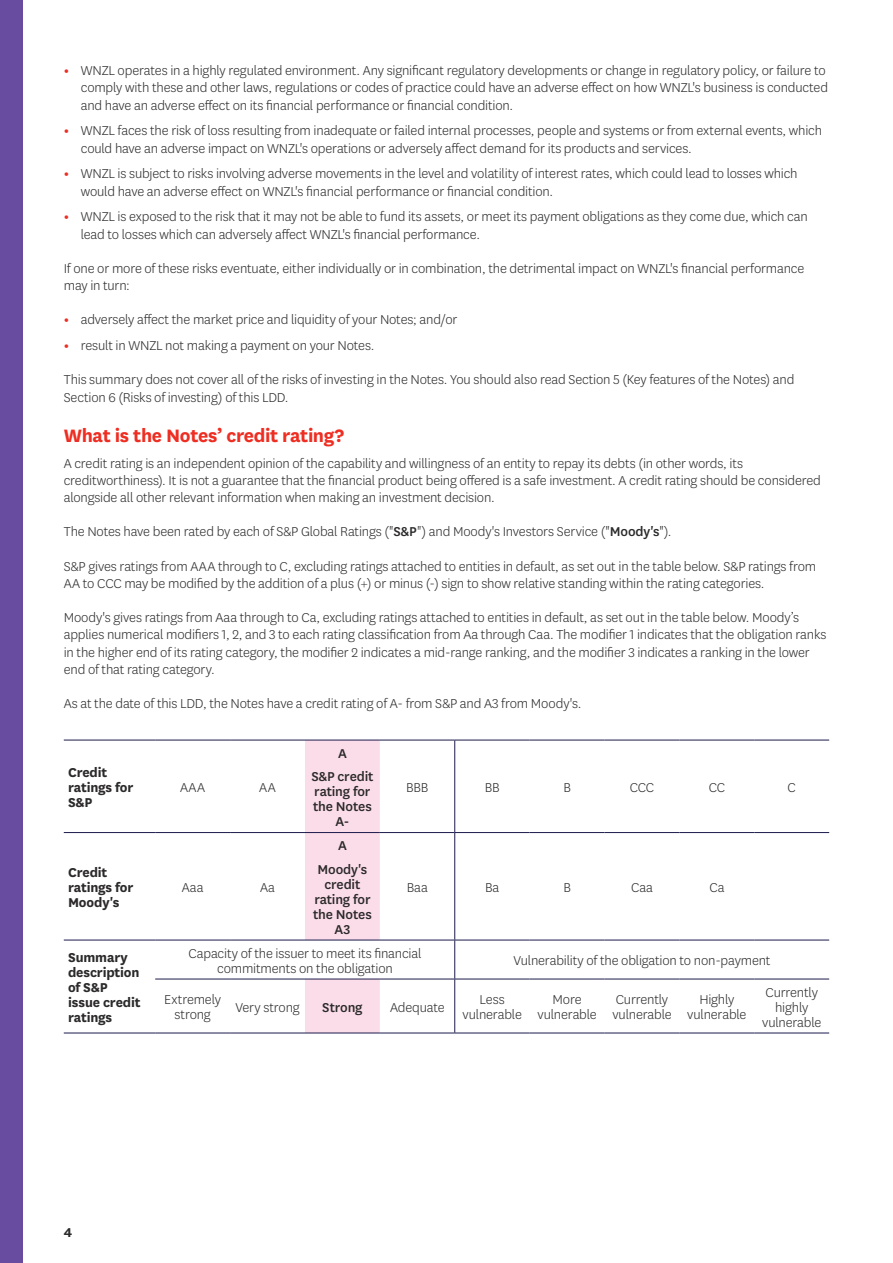
<style>
.page{position:relative;width:893px;height:1263px;background:#fff}
.page>*{position:absolute;margin:0;border:0;box-sizing:border-box;transform-origin:0 0}
.t1{font:700 21px "National LF";letter-spacing:-.02em;color:#ee2e22}
.t2{font:300 15px/17.2px "National LF";letter-spacing:-.01em;color:#2b292a}
.t3{font:700 15px/15px "National LF";letter-spacing:-.01em;color:#2b292a}
.t4{font:500 15px/15px "National LF";letter-spacing:-.01em;color:#2b292a;text-align:center}
.s1{font-weight:700;color:#ee2e22}
.s2{font-weight:500}
</style>
<div class="page">
<div style="left:0;top:0;width:22px;height:1263px;background:#674c9f"></div>
<svg style="left:305px;top:741px;width:75px;height:292px;background:#fae0eb"></svg>
<hr style="left:64px;top:740px;width:91px;height:1px;background:#1c1b4c">
<hr style="left:155px;top:740px;width:75px;height:1px;background:#1c1b4c">
<hr style="left:230px;top:740px;width:75px;height:1px;background:#1c1b4c">
<hr style="left:305px;top:740px;width:75px;height:1px;background:#1c1b4c">
<hr style="left:380px;top:740px;width:75px;height:1px;background:#1c1b4c">
<hr style="left:455px;top:740px;width:75px;height:1px;background:#1c1b4c">
<hr style="left:530px;top:740px;width:74px;height:1px;background:#1c1b4c">
<hr style="left:604px;top:740px;width:75px;height:1px;background:#1c1b4c">
<hr style="left:679px;top:740px;width:75px;height:1px;background:#1c1b4c">
<hr style="left:754px;top:740px;width:75px;height:1px;background:#1c1b4c">
<hr style="left:64px;top:832px;width:91px;height:1px;background:#1c1b4c">
<hr style="left:155px;top:832px;width:75px;height:1px;background:#1c1b4c">
<hr style="left:230px;top:832px;width:75px;height:1px;background:#1c1b4c">
<hr style="left:305px;top:832px;width:75px;height:1px;background:#1c1b4c">
<hr style="left:380px;top:832px;width:75px;height:1px;background:#1c1b4c">
<hr style="left:455px;top:832px;width:75px;height:1px;background:#1c1b4c">
<hr style="left:530px;top:832px;width:74px;height:1px;background:#1c1b4c">
<hr style="left:604px;top:832px;width:75px;height:1px;background:#1c1b4c">
<hr style="left:679px;top:832px;width:75px;height:1px;background:#1c1b4c">
<hr style="left:754px;top:832px;width:75px;height:1px;background:#1c1b4c">
<hr style="left:64px;top:940px;width:91px;height:1px;background:#1c1b4c">
<hr style="left:155px;top:940px;width:75px;height:1px;background:#1c1b4c">
<hr style="left:230px;top:940px;width:75px;height:1px;background:#1c1b4c">
<hr style="left:305px;top:940px;width:75px;height:1px;background:#1c1b4c">
<hr style="left:380px;top:940px;width:75px;height:1px;background:#1c1b4c">
<hr style="left:455px;top:940px;width:75px;height:1px;background:#1c1b4c">
<hr style="left:530px;top:940px;width:74px;height:1px;background:#1c1b4c">
<hr style="left:604px;top:940px;width:75px;height:1px;background:#1c1b4c">
<hr style="left:679px;top:940px;width:75px;height:1px;background:#1c1b4c">
<hr style="left:754px;top:940px;width:75px;height:1px;background:#1c1b4c">
<hr style="left:155px;top:979px;width:75px;height:1px;background:#1c1b4c">
<hr style="left:230px;top:979px;width:75px;height:1px;background:#1c1b4c">
<hr style="left:305px;top:979px;width:75px;height:1px;background:#1c1b4c">
<hr style="left:380px;top:979px;width:75px;height:1px;background:#1c1b4c">
<hr style="left:455px;top:979px;width:75px;height:1px;background:#1c1b4c">
<hr style="left:530px;top:979px;width:74px;height:1px;background:#1c1b4c">
<hr style="left:604px;top:979px;width:75px;height:1px;background:#1c1b4c">
<hr style="left:679px;top:979px;width:75px;height:1px;background:#1c1b4c">
<hr style="left:754px;top:979px;width:75px;height:1px;background:#1c1b4c">
<hr style="left:64px;top:1033px;width:91px;height:1px;background:#1c1b4c">
<hr style="left:155px;top:1033px;width:75px;height:1px;background:#1c1b4c">
<hr style="left:230px;top:1033px;width:75px;height:1px;background:#1c1b4c">
<hr style="left:305px;top:1033px;width:75px;height:1px;background:#1c1b4c">
<hr style="left:380px;top:1033px;width:75px;height:1px;background:#1c1b4c">
<hr style="left:455px;top:1033px;width:75px;height:1px;background:#1c1b4c">
<hr style="left:530px;top:1033px;width:74px;height:1px;background:#1c1b4c">
<hr style="left:604px;top:1033px;width:75px;height:1px;background:#1c1b4c">
<hr style="left:679px;top:1033px;width:75px;height:1px;background:#1c1b4c">
<hr style="left:754px;top:1033px;width:75px;height:1px;background:#1c1b4c">
<hr style="left:454px;top:740px;width:1px;height:92px;background:#1c1b4c">
<hr style="left:454px;top:833px;width:1px;height:107px;background:#1c1b4c">
<hr style="left:454px;top:979px;width:1px;height:54px;background:#1c1b4c">
<hr style="left:454px;top:940px;width:1px;height:39px;background:#1c1b4c">
<p class="t2" style="left:81px;top:61px;width:749px;text-indent:-17px"><span class="s1">•</span> WNZL operates in a highly regulated environment. Any significant regulatory developments or change in regulatory policy, or failure to comply with these and other laws, regulations or codes of practice could have an adverse effect on how WNZL's business is conducted and have an adverse effect on its financial performance or financial condition.</p>
<p class="t2" style="left:81px;top:122px;width:743px;text-indent:-17px"><span class="s1">•</span> WNZL faces the risk of loss resulting from inadequate or failed internal processes, people and systems or from external events, which could have an adverse impact on WNZL's operations or adversely affect demand for its products and services.</p>
<p class="t2" style="left:81px;top:165px;width:718px;text-indent:-17px"><span class="s1">•</span> WNZL is subject to risks involving adverse movements in the level and volatility of interest rates, which could lead to losses which would have an adverse effect on WNZL's financial performance or financial condition.</p>
<p class="t2" style="left:81px;top:208px;width:729px;text-indent:-17px"><span class="s1">•</span> WNZL is exposed to the risk that it may not be able to fund its assets, or meet its payment obligations as they come due, which can lead to losses which can adversely affect WNZL's financial performance.</p>
<p class="t2" style="left:64px;top:259px;width:742px">If one or more of these risks eventuate, either individually or in combination, the detrimental impact on WNZL's financial performance may in turn:</p>
<p class="t2" style="left:64px;top:311px;width:395px"><span class="s1">•</span> adversely affect the market price and liquidity of your Notes; and/or</p>
<p class="t2" style="left:64px;top:336px;width:312px"><span class="s1">•</span> result in WNZL not making a payment on your Notes.</p>
<p class="t2" style="left:64px;top:371px;width:732px">This summary does not cover all of the risks of investing in the Notes. You should also read Section 5 (Key features of the Notes) and<br>Section 6 (Risks of investing) of this LDD.</p>
<h1 class="t1" style="left:64px;top:421px;width:282px">What is the Notes’ credit rating?</h1>
<p class="t2" style="left:64px;top:454px;width:759px">A credit rating is an independent opinion of the capability and willingness of an entity to repay its debts (in other words, its creditworthiness). It is not a guarantee that the financial product being offered is a safe investment. A credit rating should be considered alongside all other relevant information when making an investment decision.</p>
<p class="t2" style="left:64px;top:523px;width:609px">The Notes have been rated by each of S&amp;P Global Ratings ("<span class="s2">S&amp;P</span>") and Moody's Investors Service ("<span class="s2">Moody's</span>").</p>
<p class="t2" style="left:64px;top:557px;width:754px">S&amp;P gives ratings from AAA through to C, excluding ratings attached to entities in default, as set out in the table below. S&amp;P ratings from<br>AA to CCC may be modified by the addition of a plus (+) or minus (-) sign to show relative standing within the rating categories.</p>
<p class="t2" style="left:64px;top:608px;width:764px">Moody's gives ratings from Aaa through to Ca, excluding ratings attached to entities in default, as set out in the table below. Moody’s applies numerical modifiers 1, 2, and 3 to each rating classification from Aa through Caa. The modifier 1 indicates that the obligation ranks in the higher end of its rating category, the modifier 2 indicates a mid-range ranking, and the modifier 3 indicates a ranking in the lower end of that rating category.</p>
<p class="t2" style="left:64px;top:694px;width:519px">As at the date of this LDD, the Notes have a credit rating of A- from S&amp;P and A3 from Moody's.</p>
<p class="t3" style="left:68px;top:764px;width:67px">Credit ratings for<br>S&amp;P</p>
<p class="t3" style="left:68px;top:864px;width:67px">Credit ratings for<br>Moody's</p>
<p class="t2" style="left:180px;top:778px;width:26px">AAA</p>
<p class="t2" style="left:259px;top:778px;width:18px">AA</p>
<p class="t2" style="left:182px;top:878px;width:23px">Aaa</p>
<p class="t2" style="left:260px;top:878px;width:16px">Aa</p>
<p class="t4" style="left:311px;top:740px;width:64px;line-height:23.5px">A<br>S&amp;P credit</p>
<p class="t4" style="left:313px;top:783px;width:60px">rating for the Notes<br>A-</p>
<p class="t2" style="left:406px;top:778px;width:24px">BBB</p>
<p class="t2" style="left:485px;top:778px;width:16px">BB</p>
<p class="t2" style="left:563px;top:778px;width:9px">B</p>
<p class="t2" style="left:630px;top:778px;width:26px">CCC</p>
<p class="t2" style="left:709px;top:778px;width:18px">CC</p>
<p class="t2" style="left:788px;top:778px;width:10px">C</p>
<p class="t4" style="left:318px;top:833px;width:51px;line-height:23.5px">A<br>Moody's</p>
<p class="t4" style="left:313px;top:876px;width:60px">credit rating for the Notes<br>A3</p>
<p class="t2" style="left:407px;top:878px;width:23px">Baa</p>
<p class="t2" style="left:485px;top:878px;width:16px">Ba</p>
<p class="t2" style="left:563px;top:878px;width:9px">B</p>
<p class="t2" style="left:631px;top:878px;width:23px">Caa</p>
<p class="t2" style="left:709px;top:878px;width:17px">Ca</p>
<p class="t3" style="left:68px;top:949px;width:74px">Summary description of S&amp;P issue credit ratings</p>
<p class="t2" style="left:189px;top:945px;width:234px;line-height:15px;text-align:center">Capacity of the issuer to meet its financial commitments on the obligation</p>
<p class="t2" style="left:513px;top:951px;width:259px">Vulnerability of the obligation to non-payment</p>
<p class="t2" style="left:164px;top:991px;width:58px;line-height:15px;text-align:center">Extremely strong</p>
<p class="t2" style="left:235px;top:998px;width:66px">Very strong</p>
<p class="t4" style="left:322px;top:999px;width:42px">Strong</p>
<p class="t2" style="left:390px;top:998px;width:56px">Adequate</p>
<p class="t2" style="left:463px;top:991px;width:61px;line-height:15px;text-align:center">Less vulnerable</p>
<p class="t2" style="left:537px;top:991px;width:61px;line-height:15px;text-align:center">More vulnerable</p>
<p class="t2" style="left:612px;top:991px;width:61px;line-height:15px">Currently vulnerable</p>
<p class="t2" style="left:687px;top:991px;width:61px;line-height:15px;text-align:center">Highly vulnerable</p>
<p class="t2" style="left:762px;top:984px;width:61px;line-height:15px;text-align:center">Currently highly vulnerable</p>
<p class="t3" style="left:64px;top:1223px;width:10px">4</p>
</div>
